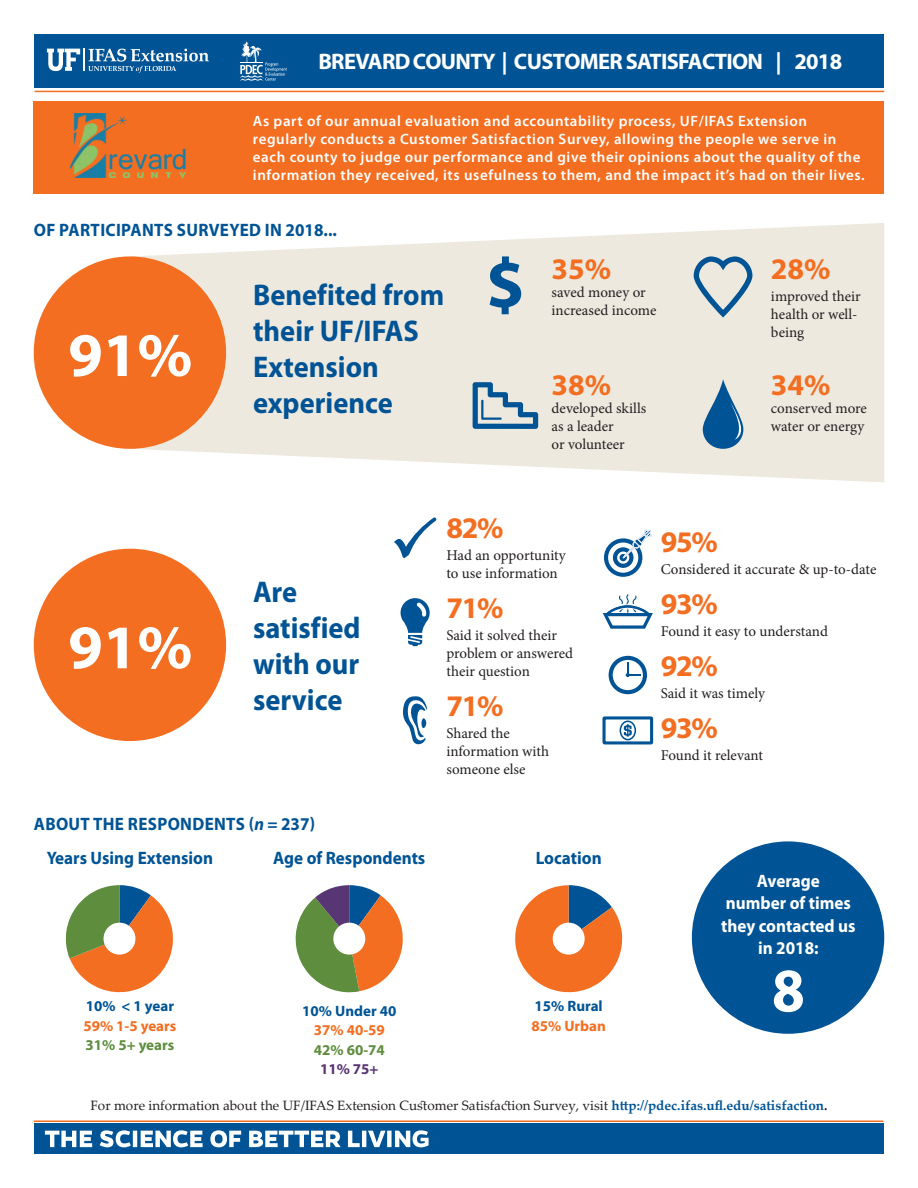
<style>
.page{position:relative;width:918px;height:1188px;background:#fff}
.page>*{position:absolute;margin:0;border:0;box-sizing:border-box;transform-origin:0 0}
.t1{font:150px "Chartwell Pies";color:#005495}
.t2{font:700 62.4px "Myriad Pro";color:#fff}
.t3{font:700 62.4px "Myriad Pro";color:#fff;scale:.95 1}
.t4{font:700 30px/36px "Myriad Pro";color:#005495;scale:.95 1}
.t5{font:700 30px "Myriad Pro";letter-spacing:-.04em;color:#f36e21}
.t6{font:700 22.5px "Myriad Pro";letter-spacing:-.03em;color:#fff}
.t7{font:700 18px/33.8px "Myriad Pro";color:#005495;scale:.95 1}
.t8{font:700 18px/22.5px "Myriad Pro";color:#fff;text-align:center;scale:.95 1}
.t9{font:700 18px "Myriad Pro";letter-spacing:.02em;color:#005495;scale:.95 1}
.t10{font:15px/18px "Minion Pro";letter-spacing:-.005em;color:#231f20}
.t11{font:600 15px/18px "Myriad Pro";letter-spacing:.04em;color:#fff}
.t12{font:700 15px "Myriad Pro";color:#005495}
.t13{font:700 15px "Myriad Pro";color:#f36e21}
.t14{font:700 15px "Myriad Pro";color:#5e8d3e}
.t15{font:700 15px "Myriad Pro";color:#583573}
.t16{font:13.5px "Palatino Linotype";color:#231f20}
.s1{font-style:italic}
.s2{color:#f36e21}
.s3{color:#5e8d3e}
.s4{color:#fff}
.s5{color:#583573}
.s6{font-weight:700;color:#005495}
.s7{font-weight:700}
</style>
<div class="page">
<svg style="left:140px;top:223px;width:744px;height:259px;background:#efece3"></svg>
<div style="left:34px;top:256px;width:192px;height:193px;background:#f36e21;border-radius:50%"></div>
<svg style="left:490px;top:256px;width:31px;height:58px;background:#749db9"></svg>
<svg style="left:473px;top:382px;width:65px;height:47px;background:#96b2c4"></svg>
<svg style="left:703px;top:379px;width:40px;height:70px;background:#5287ae"></svg>
<svg style="left:730px;top:402px;width:18px;height:38px"></svg>
<svg style="left:694px;top:256px;width:58px;height:62px;background:#b0c3cc"></svg>
<div style="left:35px;top:34px;width:849px;height:54px;background:#005495"></div>
<hr style="left:35px;top:91px;width:849px;height:1px;background:#f36e21">
<div style="left:34px;top:1124px;width:849px;height:30px;background:#005495"></div>
<hr style="left:34px;top:1120px;width:849px;height:2px;background:#f36e21">
<svg style="left:47px;top:49px;width:162px;height:24px"></svg>
<svg style="left:240px;top:41px;width:47px;height:40px"></svg>
<div style="left:34px;top:101px;width:850px;height:93px;background:#f36e21"></div>
<div style="left:34px;top:549px;width:192px;height:192px;background:#f36e21;border-radius:50%"></div>
<svg style="left:45px;top:1130px;width:384px;height:17px"></svg>
<div style="left:692px;top:841px;width:192px;height:193px;background:#005495;border-radius:50%"></div>
<svg style="left:394px;top:517px;width:43px;height:42px"></svg>
<svg style="left:401px;top:598px;width:29px;height:48px"></svg>
<svg style="left:403px;top:696px;width:24px;height:49px"></svg>
<svg style="left:604px;top:529px;width:48px;height:48px"></svg>
<svg style="left:602px;top:594px;width:51px;height:35px"></svg>
<svg style="left:609px;top:656px;width:38px;height:38px"></svg>
<svg style="left:602px;top:716px;width:52px;height:29px"></svg>
<img style="left:70px;top:113px;width:115px;height:64px">
<h3 class="t6" style="left:318px;top:47px;width:525px">BREVARDCOUNTY | CUSTOMER SATISFACTION | 2018</h3>
<p class="t11" style="left:253px;top:112px;width:613px">As part of our annual evaluation and accountability process, UF/IFAS Extension regularly conducts a Customer Satisfaction Survey, allowing the people we serve in each county to judge our performance and give their opinions about the quality of the information they received, its usefulness to them, and the impact it’s had on their lives.</p>
<p class="t9" style="left:34px;top:218px;width:320px">OF PARTICIPANTS SURVEYED IN 2018...</p>
<h2 class="t2" style="left:68px;top:314px;width:126px">91%</h2>
<h3 class="t4" style="left:253px;top:276px;width:203px">Benefited from their UF/IFAS<br>Extension experience</h3>
<h3 class="t5" style="left:552px;top:249px;width:61px">35%</h3>
<p class="t10" style="left:552px;top:283px;width:106px">saved money or increased income</p>
<h3 class="t5" style="left:552px;top:365px;width:61px">38%</h3>
<p class="t10" style="left:552px;top:399px;width:96px">developed skills as a leader<br>or volunteer</p>
<h3 class="t5" style="left:771px;top:249px;width:61px">28%</h3>
<p class="t10" style="left:771px;top:287px;width:91px">improved their health or well&shy;being</p>
<h3 class="t5" style="left:771px;top:365px;width:61px">34%</h3>
<p class="t10" style="left:771px;top:399px;width:97px">conserved more water or energy</p>
<h2 class="t2" style="left:68px;top:607px;width:126px">91%</h2>
<h3 class="t4" style="left:253px;top:573px;width:115px">Are satisfied with our service</h3>
<h3 class="t5" style="left:446px;top:508px;width:59px">82%</h3>
<p class="t10" style="left:446px;top:546px;width:121px">Had an opportunity to use information</p>
<h3 class="t5" style="left:446px;top:588px;width:59px">71%</h3>
<p class="t10" style="left:446px;top:626px;width:128px">Said it solved their problem or answered their question</p>
<h3 class="t5" style="left:446px;top:687px;width:59px">71%</h3>
<p class="t10" style="left:446px;top:725px;width:104px">Shared the information with someone else</p>
<p class="t7" style="left:47px;top:806px;width:284px;text-indent:-13px">ABOUT THE RESPONDENTS (<span class="s1">n</span> = 237)<br>Years Using Extension</p>
<h1 class="t1" style="left:59px;top:847px;width:687px">10+<span class="s2">59</span><span class="s3">31</span><span class="s4">n</span> 10<span class="s2">37</span><span class="s3">42</span><span class="s5">11</span><span class="s4">+n</span>15+<span class="s2">85</span><span class="s4">n</span></h1>
<p class="t12" style="left:86px;top:996px;width:90px">10% &lt; 1 year</p>
<p class="t13" style="left:83px;top:1016px;width:95px">59% 1-5 years</p>
<p class="t14" style="left:86px;top:1035px;width:90px">31% 5+ years</p>
<p class="t7" style="left:273px;top:840px;width:162px">Age of Respondents</p>
<p class="t7" style="left:536px;top:840px;width:71px">Location</p>
<p class="t12" style="left:535px;top:996px;width:70px">15% Rural</p>
<p class="t13" style="left:531px;top:1016px;width:76px">85% Urban</p>
<p class="t12" style="left:302px;top:1001px;width:96px">10% Under 40</p>
<p class="t13" style="left:314px;top:1020px;width:73px">37% 40-59</p>
<p class="t14" style="left:314px;top:1040px;width:73px">42% 60-74</p>
<p class="t15" style="left:320px;top:1059px;width:60px">11% 75+</p>
<h3 class="t5" style="left:661px;top:522px;width:59px">95%</h3>
<p class="t10" style="left:661px;top:560px;width:217px">Considered it accurate &amp; up-to-date</p>
<h3 class="t5" style="left:661px;top:584px;width:59px">93%</h3>
<p class="t10" style="left:661px;top:622px;width:169px">Found it easy to understand</p>
<h3 class="t5" style="left:661px;top:646px;width:59px">92%</h3>
<p class="t10" style="left:661px;top:684px;width:106px">Said it was timely</p>
<h3 class="t5" style="left:661px;top:709px;width:59px">93%</h3>
<p class="t10" style="left:661px;top:747px;width:104px">Found it relevant</p>
<p class="t8" style="left:721px;top:869px;width:143px">Average<br>number of times they contacted us in 2018:</p>
<h2 class="t3" style="left:772px;top:950px;width:36px">8</h2>
<p class="t16" style="left:90px;top:1096px;width:739px">For more information about the UF/IFAS Extension Customer Satisfaction Survey, visit <span class="s6">http://pdec.ifas.ufl.edu/satisfaction</span><span class="s7">.</span></p>
</div>
